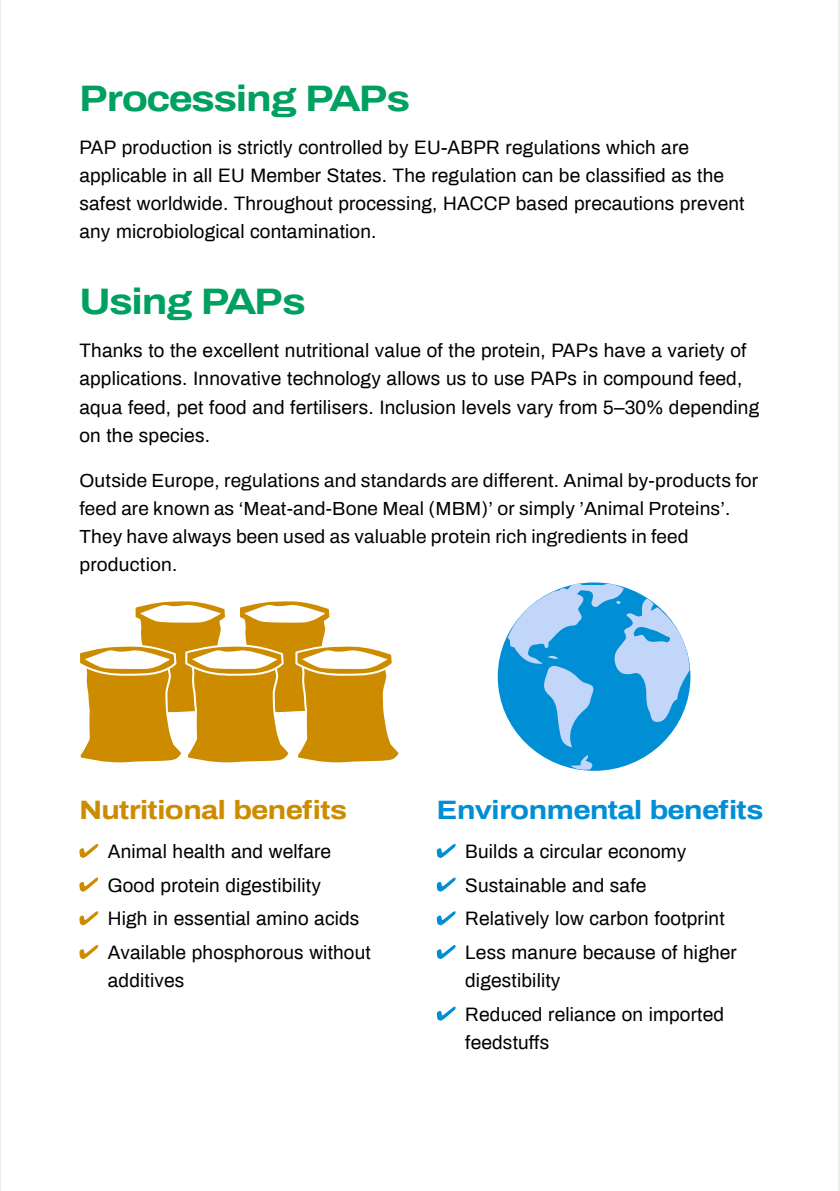
<style>
.page{position:relative;width:840px;height:1191px;background:#fff}
.page>*{position:absolute;margin:0;border:0;box-sizing:border-box;transform-origin:0 0}
.t1{font:700 36px "Archivo";letter-spacing:-.04em;color:#00a060;scale:1.2 1}
.t2{font:700 26px "Archivo";letter-spacing:-.03em;color:#008ed5;scale:1.2 1}
.t3{font:700 26px "Archivo";letter-spacing:-.03em;color:#cd8c00;scale:1.2 1}
.t4{font:19px/28px "Archivo";letter-spacing:.01em;color:#000}
</style>
<div class="page">
<hr style="left:838px;top:0;width:1px;height:1191px;background:#e7f1e8">
<hr style="left:0;top:0;width:1px;height:1191px;background:#e7f1e8">
<svg style="left:79px;top:844px;width:19px;height:14px"></svg>
<svg style="left:79px;top:877px;width:19px;height:14px"></svg>
<svg style="left:79px;top:911px;width:19px;height:14px"></svg>
<svg style="left:79px;top:945px;width:19px;height:14px"></svg>
<svg style="left:436px;top:844px;width:19px;height:14px"></svg>
<svg style="left:436px;top:877px;width:19px;height:14px"></svg>
<svg style="left:436px;top:911px;width:19px;height:14px"></svg>
<svg style="left:436px;top:945px;width:19px;height:14px"></svg>
<svg style="left:436px;top:1006px;width:19px;height:14px"></svg>
<div style="left:497px;top:582px;width:193px;height:189px;background:#008ed5;border-radius:50%"></div>
<svg style="left:570px;top:755px;width:23px;height:15px"></svg>
<svg style="left:507px;top:583px;width:182px;height:164px"></svg>
<svg style="left:80px;top:601px;width:319px;height:162px"></svg>
<h1 class="t1" style="left:79px;top:74px;width:277px">Processing PAPs</h1>
<p class="t4" style="left:79px;top:133px;width:666px">PAP production is strictly controlled by EU-ABPR regulations which are applicable in all EU Member States. The regulation can be classified as the safest worldwide. Throughout processing, HACCP based precautions prevent any microbiological contamination.</p>
<h1 class="t1" style="left:79px;top:277px;width:190px">Using PAPs</h1>
<p class="t4" style="left:79px;top:336px;width:681px">Thanks to the excellent nutritional value of the protein, PAPs have a variety of applications. Innovative technology allows us to use PAPs in compound feed, aqua feed, pet food and fertilisers. Inclusion levels vary from 5–30% depending on the species.</p>
<p class="t4" style="left:79px;top:466px;width:680px">Outside Europe, regulations and standards are different. Animal by-products for feed are known as ‘Meat-and-Bone Meal (MBM)’ or simply ’Animal Proteins’.<br>They have always been used as valuable protein rich ingredients in feed production.</p>
<h2 class="t3" style="left:79px;top:791px;width:224px">Nutritional benefits</h2>
<p class="t4" style="left:108px;top:833px;width:264px;line-height:33.6px">Animal health and welfare<br>Good protein digestibility<br>High in essential amino acids<br>Available phosphorous without</p>
<p class="t4" style="left:108px;top:965px;width:78px">additives</p>
<h2 class="t2" style="left:436px;top:791px;width:273px">Environmental benefits</h2>
<p class="t4" style="left:465px;top:833px;width:273px;line-height:33.6px">Builds a circular economy<br>Sustainable and safe<br>Relatively low carbon footprint<br>Less manure because of higher</p>
<p class="t4" style="left:465px;top:962px;width:260px;line-height:33.6px">digestibility<br>Reduced reliance on imported</p>
<p class="t4" style="left:465px;top:1027px;width:85px">feedstuffs</p>
</div>
